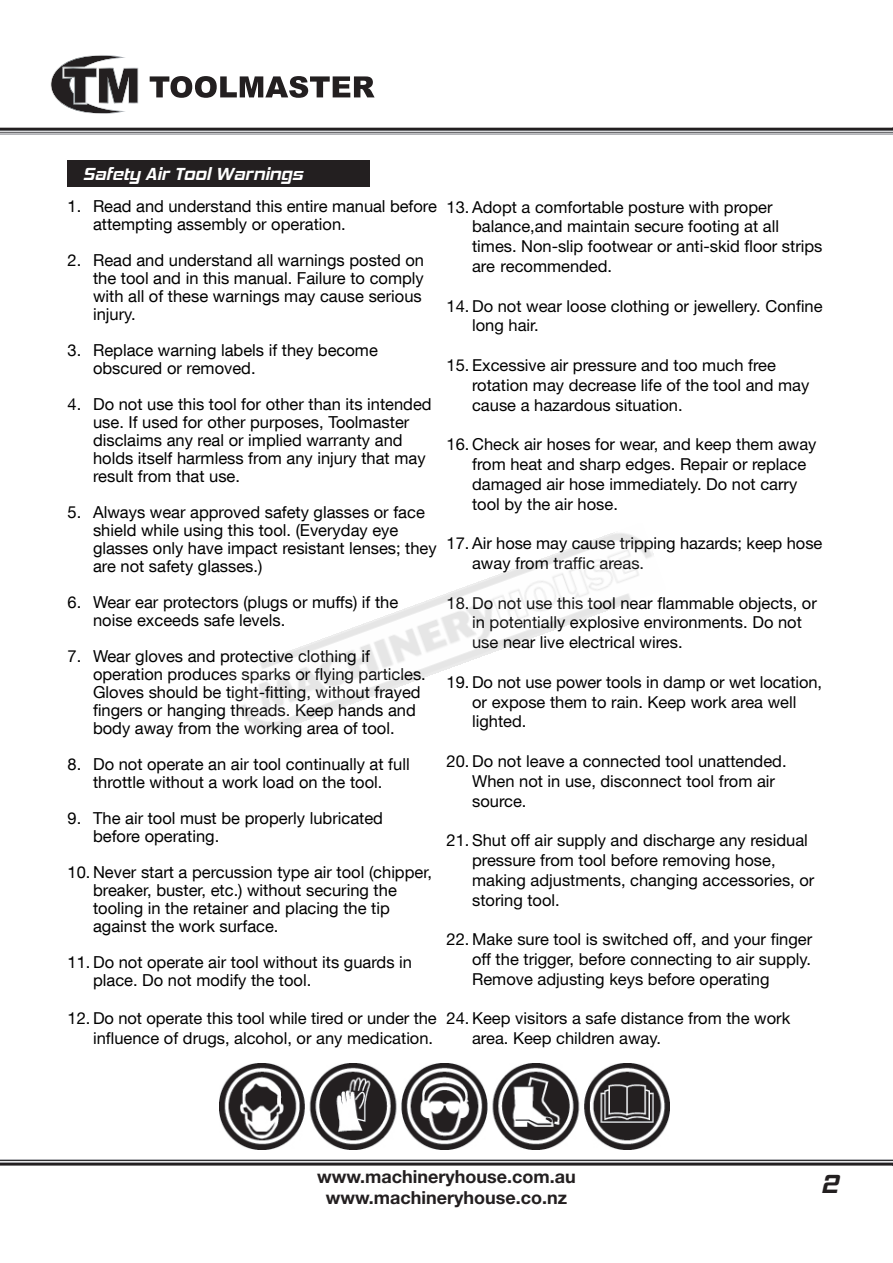
<style>
.page{position:relative;width:893px;height:1263px;background:#fff}
.page>*{position:absolute;margin:0;border:0;box-sizing:border-box;transform-origin:0 0}
.t1{font:italic 700 27px "Hemi Head Rg";color:#231f20}
.t2{font:700 18px/21px "Helvetica Neue LT Std";color:#231f20;text-align:center}
.t3{font:italic 700 18px "Hemi Head Rg";color:#fff}
.t4{font:16.5px/19.8px "Helvetica Neue LT Std";color:#000}
.t5{font:16.5px/18px "Helvetica Neue LT Com";color:#000}
</style>
<div class="page">
<svg style="left:0;top:127px;width:893px;height:8px;background:#6b696a"></svg>
<svg style="left:0;top:130px;width:893px;height:4px;background:#9b9c9e"></svg>
<svg style="left:51px;top:55px;width:87px;height:59px"></svg>
<svg style="left:150px;top:76px;width:225px;height:22px"></svg>
<svg style="left:0;top:1149px;width:893px;height:17px"></svg>
<svg style="left:0;top:1159px;width:893px;height:4px;background:#9a9a9d"></svg>
<img style="left:219px;top:1063px;width:451px;height:86px">
<div style="left:67px;top:160px;width:303px;height:27px;background:#231f20"></div>
<img style="left:238px;top:532px;width:416px;height:199px">
<p class="t3" style="left:83px;top:163px;width:222px">Safety Air Tool Warnings</p>
<p class="t5" style="left:93px;top:197px;width:345px;text-indent:-26px">1. Read and understand this entire manual before attempting assembly or operation.</p>
<p class="t5" style="left:93px;top:251px;width:332px;text-indent:-26px">2. Read and understand all warnings posted on the tool and in this manual. Failure to comply with all of these warnings may cause serious injury.</p>
<p class="t5" style="left:68px;top:341px;width:312px">3. Replace warning labels if they become</p>
<p class="t5" style="left:93px;top:359px;width:164px">obscured or removed.</p>
<p class="t5" style="left:68px;top:395px;width:366px;text-align:center">4. Do not use this tool for other than its intended use. If used for other purposes, Toolmaster</p>
<p class="t5" style="left:93px;top:431px;width:334px">disclaims any real or implied warranty and holds itself harmless from any injury that may result from that use.</p>
<p class="t5" style="left:93px;top:503px;width:345px;text-indent:-26px">5. Always wear approved safety glasses or face shield while using this tool. (Everyday eye glasses only have impact resistant lenses; they are not safety glasses.)</p>
<p class="t5" style="left:93px;top:593px;width:307px;text-indent:-26px">6. Wear ear protectors (plugs or muffs) if the noise exceeds safe levels.</p>
<p class="t5" style="left:68px;top:647px;width:304px">7. Wear gloves and protective clothing if</p>
<p class="t5" style="left:93px;top:665px;width:334px">operation produces sparks or flying particles.<br>Gloves should be tight-fitting, without frayed fingers or hanging threads. Keep hands and body away from the working area of tool.</p>
<p class="t5" style="left:68px;top:755px;width:344px;text-align:center">8. Do not operate an air tool continually at full throttle without a work load on the tool.</p>
<p class="t5" style="left:68px;top:809px;width:317px">9. The air tool must be properly lubricated</p>
<p class="t5" style="left:93px;top:827px;width:128px">before operating.</p>
<p class="t5" style="left:93px;top:863px;width:340px;text-indent:-26px">10. Never start a percussion type air tool (chipper, breaker, buster, etc.) without securing the tooling in the retainer and placing the tip against the work surface.</p>
<p class="t5" style="left:93px;top:953px;width:321px;text-indent:-26px">11. Do not operate air tool without its guards in place. Do not modify the tool.</p>
<p class="t4" style="left:68px;top:1008px;width:371px;text-align:right">12. Do not operate this tool while tired or under the influence of drugs, alcohol, or any medication.</p>
<p class="t4" style="left:447px;top:197px;width:327px">13. Adopt a comfortable posture with proper</p>
<p class="t4" style="left:472px;top:216px;width:352px">balance,and maintain secure footing at all times. Non-slip footwear or anti-skid floor strips are recommended.</p>
<p class="t4" style="left:472px;top:296px;width:352px;text-indent:-26px">14. Do not wear loose clothing or jewellery. Confine long hair.</p>
<p class="t4" style="left:447px;top:355px;width:331px">15. Excessive air pressure and too much free</p>
<p class="t4" style="left:472px;top:375px;width:339px">rotation may decrease life of the tool and may cause a hazardous situation.</p>
<p class="t4" style="left:472px;top:434px;width:346px;text-indent:-26px">16. Check air hoses for wear, and keep them away from heat and sharp edges. Repair or replace</p>
<p class="t4" style="left:472px;top:474px;width:327px">damaged air hose immediately. Do not carry tool by the air hose.</p>
<p class="t4" style="left:472px;top:533px;width:352px;text-indent:-26px">17. Air hose may cause tripping hazards; keep hose away from traffic areas.</p>
<p class="t4" style="left:472px;top:593px;width:346px;text-indent:-26px">18. Do not use this tool near flammable objects, or in potentially explosive environments. Do not use near live electrical wires.</p>
<p class="t4" style="left:472px;top:672px;width:351px;text-indent:-26px">19. Do not use power tools in damp or wet location, or expose them to rain. Keep work area well lighted.</p>
<p class="t4" style="left:472px;top:751px;width:316px;text-indent:-26px">20. Do not leave a connected tool unattended.<br>When not in use, disconnect tool from air source.</p>
<p class="t4" style="left:447px;top:830px;width:363px">21. Shut off air supply and discharge any residual</p>
<p class="t4" style="left:472px;top:850px;width:305px">pressure from tool before removing hose,</p>
<p class="t4" style="left:472px;top:870px;width:344px">making adjustments, changing accessories, or storing tool.</p>
<p class="t4" style="left:447px;top:929px;width:367px;text-align:right">22. Make sure tool is switched off, and your finger off the trigger, before connecting to air supply.</p>
<p class="t4" style="left:472px;top:969px;width:299px">Remove adjusting keys before operating</p>
<p class="t4" style="left:472px;top:1008px;width:320px;text-indent:-26px">24. Keep visitors a safe distance from the work area. Keep children away.</p>
<p class="t2" style="left:317px;top:1165px;width:260px">www.machineryhouse.com.au www.machineryhouse.co.nz</p>
<h1 class="t1" style="left:821px;top:1167px;width:19px">2</h1>
</div>
